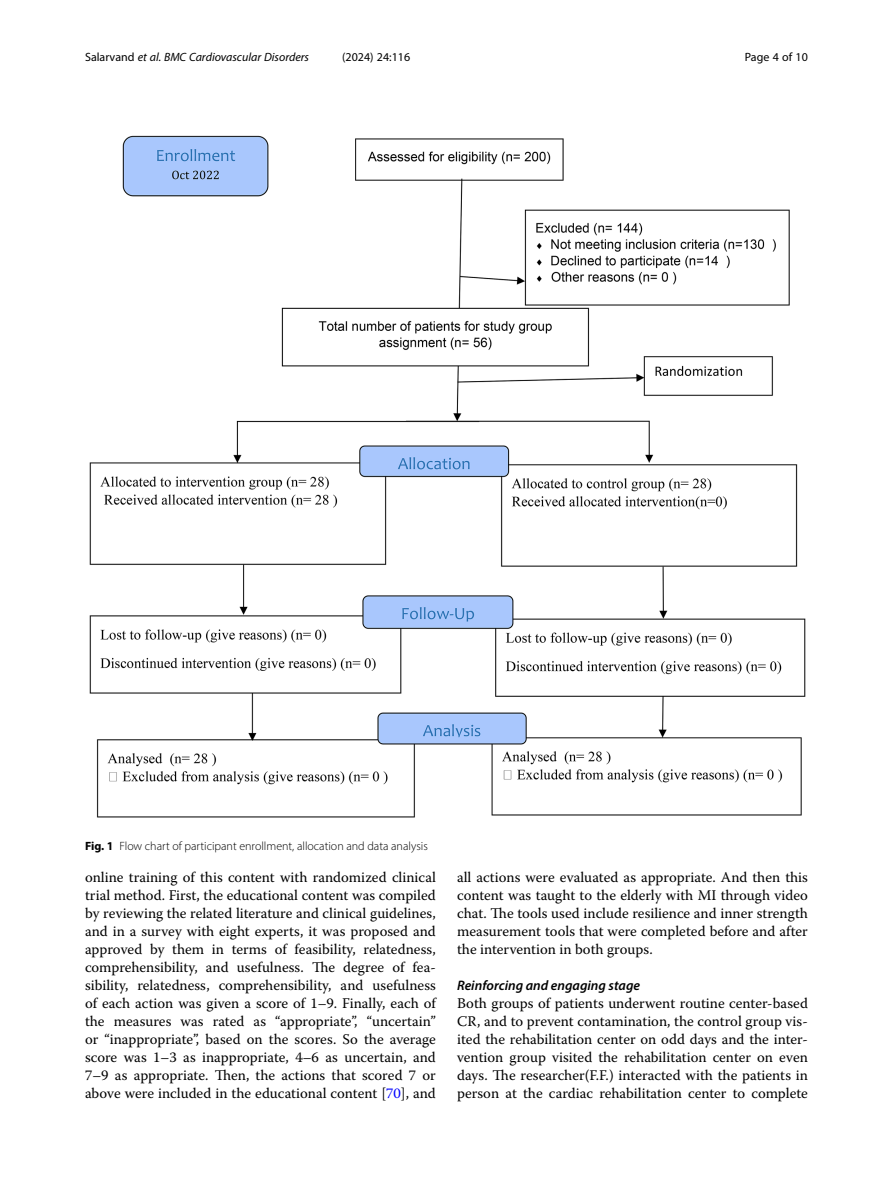
<style>
.page{position:relative;width:893px;height:1191px;background:#fff}
.page>*{position:absolute;margin:0;border:0;box-sizing:border-box;transform-origin:0 0}
.Body_Text{font:14.7px/18px "Warnock Pro";color:#000;text-align:justify}
.Head_3{font:italic 600 13.8px "Myriad Pro";color:#000}
.Figure_Caption{font:300 12px "Myriad Pro";color:#000}
.t1{font:italic 12px "Myriad Pro";color:#000}
.t2{font:12px "Myriad Pro";color:#000}
.s1{font-style:normal}
.s2{font-weight:700}
.s3{color:#00f}
</style>
<div class="page">
<img style="left:89px;top:135px;width:717px;height:683px">
<p class="t1" style="left:85px;top:50px;width:226px"><span class="s1">Salarvand</span> et al. BMC Cardiovascular Disorders</p>
<p class="t2" style="left:342px;top:50px;width:70px">(2024) 24:116</p>
<p class="t2" style="left:745px;top:50px;width:65px">Page 4 of 10</p>
<p class="Figure_Caption" style="left:85px;top:838px;width:344px"><span class="s2">Fig. 1</span> Flow chart of participant enrollment, allocation and data analysis</p>
<p class="Body_Text" style="left:85px;top:868px;width:352px">online training of this content with randomized clinical trial method. First, the educational content was compiled by reviewing the related literature and clinical guidelines, and in a survey with eight experts, it was proposed and approved by them in terms of feasibility, relatedness, comprehensibility, and usefulness. The degree of fea&shy;sibility, relatedness, comprehensibility, and usefulness of each action was given a score of 1–9. Finally, each of the measures was rated as “appropriate”, “uncertain” or “inappropriate”, based on the scores. So the average score was 1–3 as inappropriate, 4–6 as uncertain, and 7–9 as appropriate. Then, the actions that scored 7 or above were included in the educational content [<span class="s3">70</span>], and</p>
<p class="Body_Text" style="left:457px;top:868px;width:352px">all actions were evaluated as appropriate. And then this content was taught to the elderly with MI through video chat. The tools used include resilience and inner strength measurement tools that were completed before and after the intervention in both groups.</p>
<p class="Head_3" style="left:457px;top:977px;width:185px">Reinforcing and engaging stage</p>
<p class="Body_Text" style="left:457px;top:994px;width:352px">Both groups of patients underwent routine center-based CR, and to prevent contamination, the control group vis&shy;ited the rehabilitation center on odd days and the inter&shy;vention group visited the rehabilitation center on even days. The researcher(F.F.) interacted with the patients in person at the cardiac rehabilitation center to complete</p>
</div>
